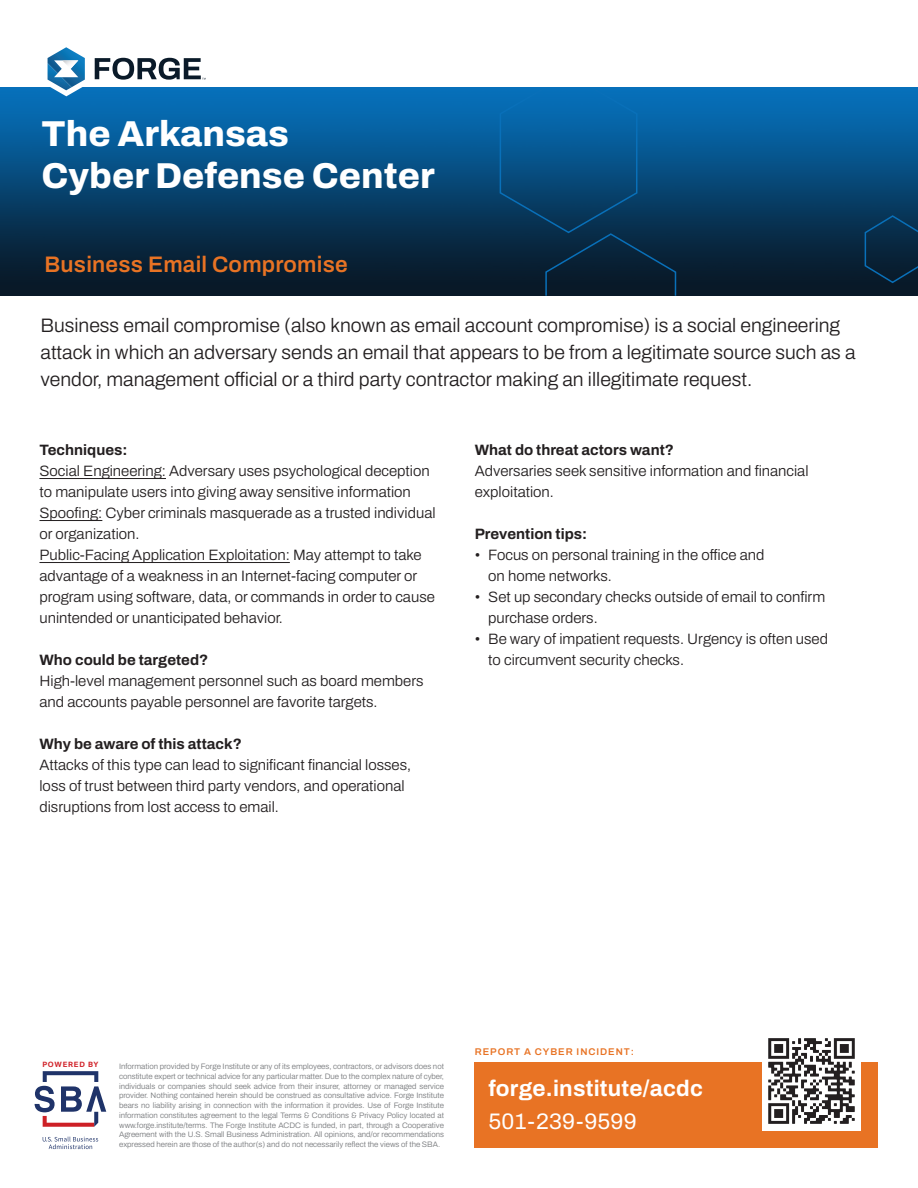
<style>
.page{position:relative;width:918px;height:1188px;background:#fff}
.page>*{position:absolute;margin:0;border:0;box-sizing:border-box;transform-origin:0 0}
.t1{font:800 36px/42px "Archivo";color:#fff}
.t2{font:600 22.5px "Archivo";letter-spacing:.01em;color:#e87324}
.t3{font:700 22.5px "Archivo";letter-spacing:.01em;color:#fff}
.t4{font:22.5px "Archivo";letter-spacing:.01em;color:#fff}
.t5{font:300 19.5px/27px "Archivo";color:#231f20}
.t6{font:300 15px/21px "Archivo";color:#231f20}
.t7{font:700 15px "Archivo";color:#231f20}
.t8{font:600 9.75px "Archivo";letter-spacing:.1em;color:#e87324}
.t9{font:300 7.8px/9.8px "Archivo";color:#76787b;text-align:justify}
.t10{font:700 7.35px "Aktiv Grotesk";letter-spacing:.1em;color:#d1232a;scale:1.04 1}
</style>
<div class="page">
<img style="left:0;top:87px;width:918px;height:209px">
<div style="left:475px;top:1062px;width:403px;height:86px;background:#e87324"></div>
<img style="left:762px;top:1038px;width:99px;height:92px">
<svg style="left:35px;top:1071px;width:71px;height:56px"></svg>
<svg style="left:43px;top:1137px;width:55px;height:12px"></svg>
<hr style="left:39px;top:478px;width:127px;height:1px;background:#231f20">
<hr style="left:39px;top:520px;width:63px;height:1px;background:#231f20">
<hr style="left:39px;top:562px;width:251px;height:1px;background:#231f20">
<svg style="left:42px;top:47px;width:164px;height:49px"></svg>
<svg style="left:864px;top:214px;width:54px;height:70px;background:#082a45"></svg>
<svg style="left:499px;top:87px;width:178px;height:209px;background:#074470"></svg>
<p class="t1" style="left:42px;top:113px;width:395px">The Arkansas<br>Cyber Defense Center</p>
<p class="t2" style="left:45px;top:247px;width:305px">Business Email Compromise</p>
<p class="t5" style="left:40px;top:312px;width:817px">Business email compromise (also known as email account compromise) is a social engineering attack in which an adversary sends an email that appears to be from a legitimate source such as a vendor, management official or a third party contractor making an illegitimate request.</p>
<p class="t7" style="left:39px;top:439px;width:90px">Techniques:</p>
<p class="t6" style="left:39px;top:461px;width:392px">Social Engineering: Adversary uses psychological deception to manipulate users into giving away sensitive information</p>
<p class="t6" style="left:39px;top:503px;width:398px">Spoofing: Cyber criminals masquerade as a trusted individual or organization.</p>
<p class="t6" style="left:39px;top:545px;width:397px">Public-Facing Application Exploitation: May attempt to take advantage of a weakness in an Internet-facing computer or program using software, data, or commands in order to cause unintended or unanticipated behavior.</p>
<p class="t7" style="left:39px;top:649px;width:170px">Who could be targeted?</p>
<p class="t6" style="left:39px;top:671px;width:386px">High-level management personnel such as board members and accounts payable personnel are favorite targets.</p>
<p class="t7" style="left:39px;top:733px;width:204px">Why be aware of this attack?</p>
<p class="t6" style="left:39px;top:755px;width:373px">Attacks of this type can lead to significant financial losses, loss of trust between third party vendors, and operational disruptions from lost access to email.</p>
<p class="t7" style="left:475px;top:439px;width:201px">What do threat actors want?</p>
<p class="t6" style="left:475px;top:461px;width:335px">Adversaries seek sensitive information and financial exploitation.</p>
<p class="t7" style="left:475px;top:523px;width:114px">Prevention tips:</p>
<p class="t6" style="left:488px;top:545px;width:278px;text-indent:-14px">• Focus on personal training in the office and on home networks.</p>
<p class="t6" style="left:488px;top:587px;width:339px;text-indent:-14px">• Set up secondary checks outside of email to confirm purchase orders.</p>
<p class="t6" style="left:488px;top:629px;width:341px;text-indent:-14px">• Be wary of impatient requests. Urgency is often used to circumvent security checks.</p>
<p class="t10" style="left:42px;top:1060px;width:55px">POWERED BY</p>
<p class="t9" style="left:119px;top:1062px;width:326px">Information provided by Forge Institute or any of its employees, contractors, or advisors does not constitute expert or technical advice for any particular matter. Due to the complex nature of cyber, individuals or companies should seek advice from their insurer, attorney or managed service provider. Nothing contained herein should be construed as consultative advice. Forge Institute bears no liability arising in connection with the information it provides. Use of Forge Institute information constitutes agreement to the legal Terms &amp; Conditions &amp; Privacy Policy located at www.forge.institute/terms. The Forge Institute ACDC is funded, in part, through a Cooperative Agreement with the U.S. Small Business Administration. All opinions, and/or recommendations expressed herein are those of the author(s) and do not necessarily reflect the views of the SBA.</p>
<p class="t8" style="left:475px;top:1044px;width:161px">REPORT A CYBER INCIDENT:</p>
<p class="t3" style="left:489px;top:1072px;width:216px">forge.institute/acdc</p>
<p class="t4" style="left:489px;top:1105px;width:150px">501-239-9599</p>
</div>
